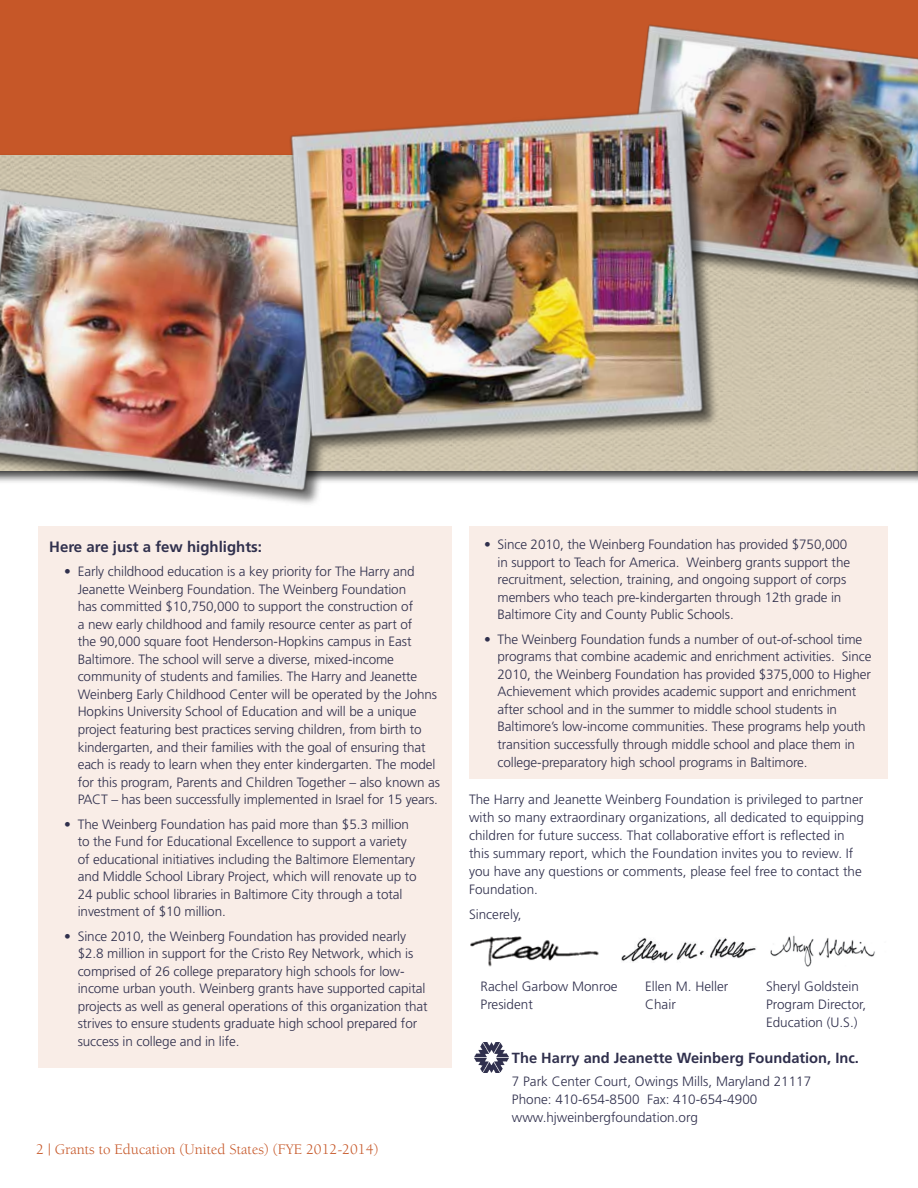
<style>
.page{position:relative;width:918px;height:1188px;background:#fff}
.page>*{position:absolute;margin:0;border:0;box-sizing:border-box;transform-origin:0 0}
.t1{font:15px "Berkeley";color:#c65728}
.t2{font:700 15px "Frutiger";color:#30304d}
.t3{font:700 14.7px "Frutiger";color:#30304d}
.t4{font:300 13.5px/17.5px "Frutiger";letter-spacing:-.01em;color:#30304d}
</style>
<div class="page">
<div style="left:469px;top:526px;width:419px;height:252px;background:#f9ede7"></div>
<div style="left:0;top:0;width:618px;height:153px;background:#c65728"></div>
<div style="left:0;top:153px;width:918px;height:332px;background:#000;opacity:.75"></div>
<div style="left:0;top:155px;width:914px;height:315px;background:#cec5ad"></div>
<img style="left:618px;top:0;width:300px;height:306px">
<img style="left:0;top:159px;width:356px;height:342px">
<img style="left:474px;top:1042px;width:35px;height:31px">
<hr style="left:914px;top:153px;width:4px;height:332px;background:#000;opacity:.75">
<hr style="left:917px;top:155px;width:1px;height:315px;background:#d7cfbd">
<div style="left:38px;top:526px;width:414px;height:541px;background:#f9ede7"></div>
<img style="left:470px;top:936px;width:129px;height:31px">
<img style="left:621px;top:938px;width:135px;height:24px">
<img style="left:770px;top:935px;width:105px;height:32px">
<img style="left:286px;top:74px;width:450px;height:399px">
<p class="t2" style="left:49px;top:538px;width:214px">Here are just a few highlights:</p>
<p class="t4" style="left:78px;top:563px;width:364px;text-indent:-14px">• Early childhood education is a key priority for The Harry and Jeanette Weinberg Foundation. The Weinberg Foundation<br>has committed $10,750,000 to support the construction of<br>a new early childhood and family resource center as part of<br>the 90,000 square foot Henderson-Hopkins campus in East Baltimore. The school will serve a diverse, mixed-income community of students and families. The Harry and Jeanette Weinberg Early Childhood Center will be operated by the Johns Hopkins University School of Education and will be a unique project featuring best practices serving children, from birth to kindergarten, and their families with the goal of ensuring that each is ready to learn when they enter kindergarten. The model for this program, Parents and Children Together – also known as PACT – has been successfully implemented in Israel for 15 years.</p>
<p class="t4" style="left:78px;top:815px;width:340px;text-indent:-14px">• The Weinberg Foundation has paid more than $5.3 million to the Fund for Educational Excellence to support a variety of educational initiatives including the Baltimore Elementary and Middle School Library Project, which will renovate up to 24 public school libraries in Baltimore City through a total investment of $10 million.</p>
<p class="t4" style="left:78px;top:927px;width:352px;text-indent:-14px">• Since 2010, the Weinberg Foundation has provided nearly $2.8 million in support for the Cristo Rey Network, which is comprised of 26 college preparatory high schools for low&shy;income urban youth. Weinberg grants have supported capital projects as well as general operations of this organization that strives to ensure students graduate high school prepared for success in college and in life.</p>
<p class="t1" style="left:36px;top:1141px;width:344px">2 | Grants to Education (United States) (FYE 2012-2014)</p>
<p class="t4" style="left:498px;top:536px;width:354px;text-indent:-14px">• Since 2010, the Weinberg Foundation has provided $750,000 in support to Teach for America. Weinberg grants support the recruitment, selection, training, and ongoing support of corps members who teach pre-kindergarten through 12th grade in Baltimore City and County Public Schools.</p>
<p class="t4" style="left:498px;top:630px;width:375px;text-indent:-14px">• The Weinberg Foundation funds a number of out-of-school time programs that combine academic and enrichment activities. Since 2010, the Weinberg Foundation has provided $375,000 to Higher Achievement which provides academic support and enrichment after school and in the summer to middle school students in Baltimore’s low-income communities. These programs help youth transition successfully through middle school and place them in college-preparatory high school programs in Baltimore.</p>
<p class="t4" style="left:469px;top:790px;width:397px;line-height:18px">The Harry and Jeanette Weinberg Foundation is privileged to partner with so many extraordinary organizations, all dedicated to equipping children for future success. That collaborative effort is reflected in this summary report, which the Foundation invites you to review. If you have any questions or comments, please feel free to contact the Foundation.</p>
<p class="t4" style="left:469px;top:905px;width:54px">Sincerely,</p>
<p class="t4" style="left:481px;top:978px;width:139px;line-height:18px">Rachel Garbow Monroe<br>President</p>
<p class="t4" style="left:645px;top:978px;width:85px;line-height:18px">Ellen M. Heller<br>Chair</p>
<p class="t4" style="left:766px;top:978px;width:102px;line-height:18px">Sheryl Goldstein<br>Program Director,<br>Education (U.S.)</p>
<p class="t3" style="left:512px;top:1049px;width:349px">The Harry and Jeanette Weinberg Foundation, Inc.</p>
<p class="t4" style="left:512px;top:1072px;width:301px;line-height:18.3px">7 Park Center Court, Owings Mills, Maryland 21117<br>Phone: 410-654-8500 Fax: 410-654-4900 www.hjweinbergfoundation.org</p>
</div>
